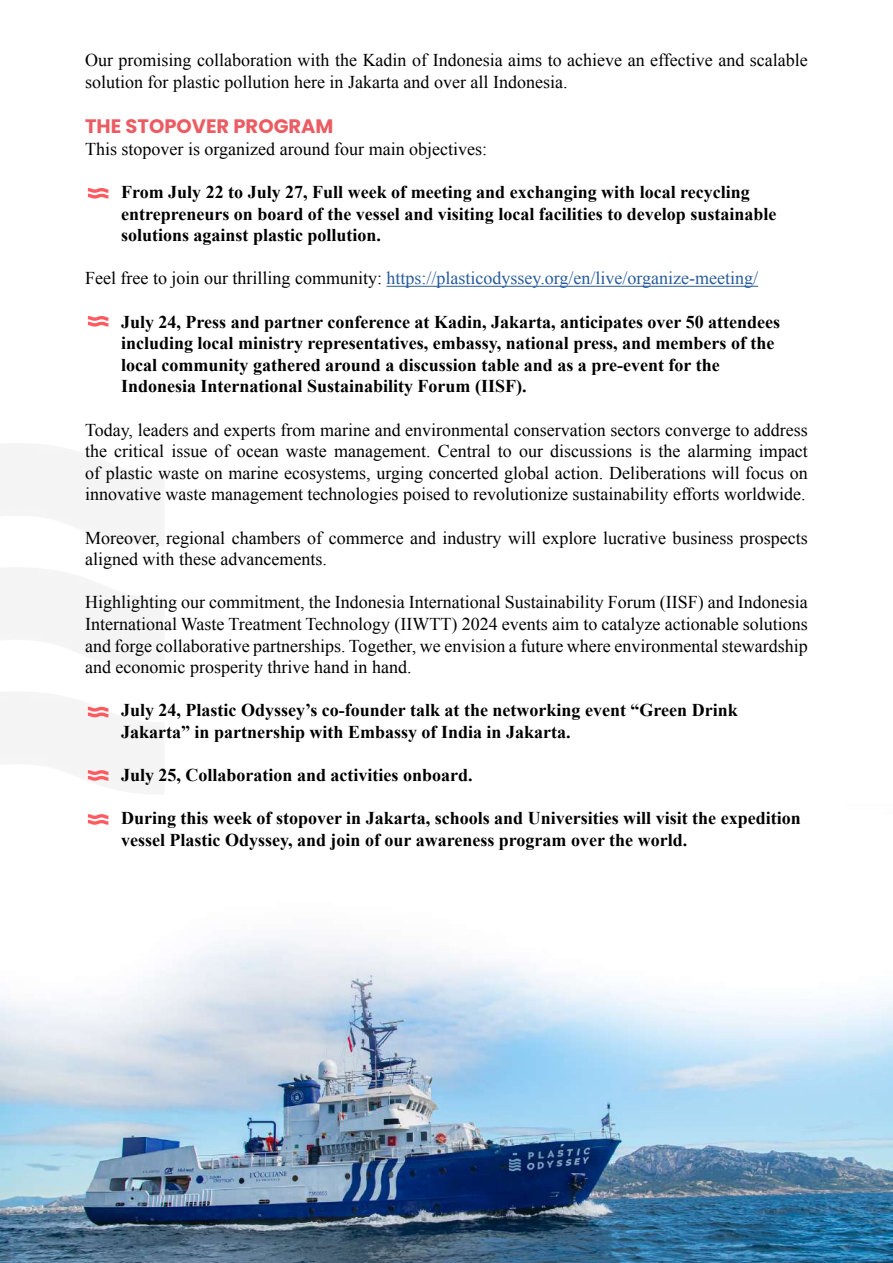
<style>
.page{position:relative;width:893px;height:1263px;background:#fff}
.page>*{position:absolute;margin:0;border:0;box-sizing:border-box;transform-origin:0 0}
.t1{font:700 19.5px "Poppins";color:#eb5c63}
.t2{font:18px/21.6px "Times New Roman";color:#000}
.t3{font:700 18px/21.6px "Times New Roman";color:#000}
.t4{font:18px "Times New Roman";color:#275b9b}
.s1{color:#000}
</style>
<div class="page">
<img style="left:0;top:814px;width:893px;height:449px">
<hr style="left:386px;top:286px;width:372px;height:1px;background:#275b9b">
<svg style="left:88px;top:770px;width:20px;height:11px"></svg>
<svg style="left:88px;top:707px;width:20px;height:10px"></svg>
<svg style="left:88px;top:316px;width:20px;height:11px"></svg>
<svg style="left:88px;top:188px;width:20px;height:11px"></svg>
<svg style="left:88px;top:814px;width:20px;height:11px"></svg>
<p class="t2" style="left:85px;top:49px;width:724px">Our promising collaboration with the Kadin of Indonesia aims to achieve an effective and scalable solution for plastic pollution here in Jakarta and over all Indonesia.</p>
<p class="t1" style="left:85px;top:115px;width:250px">THE STOPOVER PROGRAM</p>
<p class="t2" style="left:85px;top:138px;width:404px">This stopover is organized around four main objectives:</p>
<p class="t3" style="left:121px;top:181px;width:657px">From July 22 to July 27, Full week of meeting and exchanging with local recycling entrepreneurs on board of the vessel and visiting local facilities to develop sustainable solutions against plastic pollution.</p>
<p class="t4" style="left:85px;top:266px;width:675px"><span class="s1">Feel free to join our thrilling community:</span> https://plasticodyssey.org/en/live/organize-meeting/</p>
<p class="t3" style="left:121px;top:310px;width:661px">July 24, Press and partner conference at Kadin, Jakarta, anticipates over 50 attendees including local ministry representatives, embassy, national press, and members of the local community gathered around a discussion table and as a pre-event for the Indonesia International Sustainability Forum (IISF).</p>
<p class="t2" style="left:85px;top:418px;width:724px;text-align:justify">Today, leaders and experts from marine and environmental conservation sectors converge to address the critical issue of ocean waste management. Central to our discussions is the alarming impact of plastic waste on marine ecosystems, urging concerted global action. Deliberations will focus on innovative waste management technologies poised to revolutionize sustainability efforts worldwide.</p>
<p class="t2" style="left:85px;top:526px;width:724px">Moreover, regional chambers of commerce and industry will explore lucrative business prospects aligned with these advancements.</p>
<p class="t2" style="left:85px;top:591px;width:724px;text-align:justify">Highlighting our commitment, the Indonesia International Sustainability Forum (IISF) and Indonesia International Waste Treatment Technology (IIWTT) 2024 events aim to catalyze actionable solutions and forge collaborative partnerships. Together, we envision a future where environmental stewardship and economic prosperity thrive hand in hand.</p>
<p class="t3" style="left:121px;top:699px;width:618px">July 24, Plastic Odyssey’s co-founder talk at the networking event “Green Drink<br>Jakarta” in partnership with Embassy of India in Jakarta.</p>
<p class="t3" style="left:121px;top:764px;width:353px">July 25, Collaboration and activities onboard.</p>
<p class="t3" style="left:121px;top:807px;width:681px">During this week of stopover in Jakarta, schools and Universities will visit the expedition vessel Plastic Odyssey, and join of our awareness program over the world.</p>
</div>
